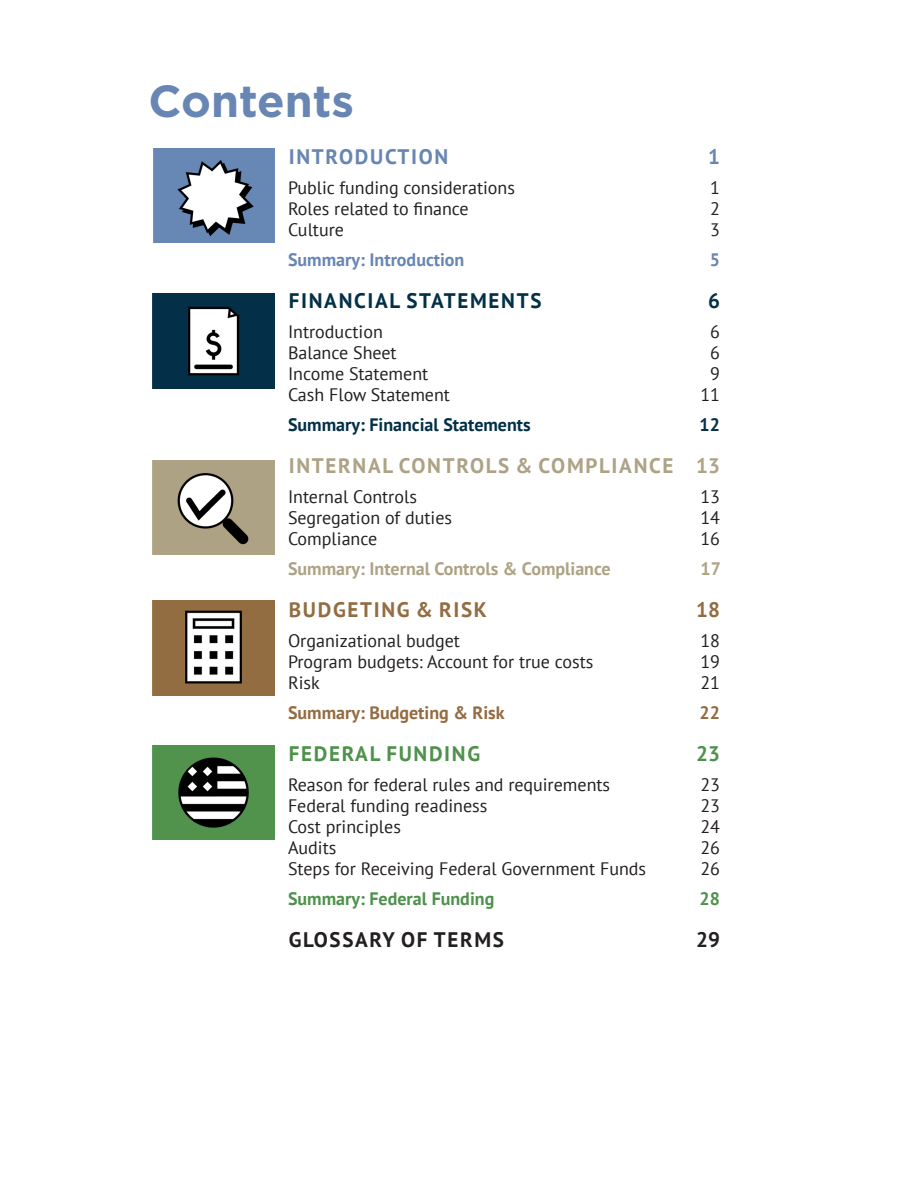
<style>
.page{position:relative;width:918px;height:1188px;background:#fff}
.page>*{position:absolute;margin:0;border:0;box-sizing:border-box;transform-origin:0 0}
.t1{font:700 45px "Gotham";color:#6786b3}
.t2{font:700 21px "PT Sans";letter-spacing:.08em;color:#ada284}
.t3{font:700 21px "PT Sans";letter-spacing:.08em;color:#023047}
.t4{font:700 21px "PT Sans";letter-spacing:.08em;color:#231f20}
.t5{font:700 21px "PT Sans";letter-spacing:.08em;color:#936c41}
.t6{font:700 21px "PT Sans";letter-spacing:.08em;color:#4e914c}
.TOC-heading{font:700 21px "PT Sans";letter-spacing:.08em;color:#6786b3}
.t7{font:18px "PT Sans";color:#231f20}
.t8{font:700 18px "PT Sans";color:#ada284}
.t9{font:700 18px "PT Sans";color:#023047}
.t10{font:700 18px "PT Sans";color:#936c41}
.t11{font:700 18px "PT Sans";color:#4e914c}
.t12{font:700 18px "PT Sans";color:#6786b3}
</style>
<div class="page">
<img style="left:153px;top:294px;width:121px;height:94px">
<img style="left:153px;top:601px;width:121px;height:94px">
<img style="left:153px;top:460px;width:121px;height:95px">
<img style="left:153px;top:745px;width:121px;height:95px">
<img style="left:153px;top:148px;width:122px;height:95px">
<p class="t1" style="left:148px;top:71px;width:207px">Contents</p>
<p class="TOC-heading" style="left:289px;top:143px;width:161px">INTRODUCTION</p>
<p class="TOC-heading" style="left:708px;top:143px;width:13px">1</p>
<p class="t7" style="left:288px;top:176px;width:229px">Public funding considerations</p>
<p class="t7" style="left:710px;top:176px;width:11px">1</p>
<p class="t7" style="left:288px;top:197px;width:182px">Roles related to finance</p>
<p class="t7" style="left:710px;top:197px;width:11px">2</p>
<p class="t7" style="left:288px;top:218px;width:57px">Culture</p>
<p class="t7" style="left:710px;top:218px;width:11px">3</p>
<p class="t12" style="left:288px;top:248px;width:178px">Summary: Introduction</p>
<p class="t12" style="left:710px;top:248px;width:12px">5</p>
<p class="t3" style="left:289px;top:287px;width:254px">FINANCIAL STATEMENTS</p>
<p class="t3" style="left:708px;top:287px;width:13px">6</p>
<p class="t7" style="left:288px;top:320px;width:96px">Introduction</p>
<p class="t7" style="left:710px;top:320px;width:11px">6</p>
<p class="t7" style="left:288px;top:341px;width:110px">Balance Sheet</p>
<p class="t7" style="left:710px;top:341px;width:11px">6</p>
<p class="t7" style="left:288px;top:362px;width:142px">Income Statement</p>
<p class="t7" style="left:710px;top:362px;width:11px">9</p>
<p class="t7" style="left:288px;top:383px;width:164px">Cash Flow Statement</p>
<p class="t7" style="left:700px;top:383px;width:21px">11</p>
<p class="t9" style="left:288px;top:413px;width:244px">Summary: Financial Statements</p>
<p class="t9" style="left:700px;top:413px;width:22px">12</p>
<p class="t2" style="left:289px;top:452px;width:433px">INTERNAL CONTROLS &amp; COMPLIANCE 13</p>
<p class="t7" style="left:288px;top:485px;width:130px">Internal Controls</p>
<p class="t7" style="left:700px;top:485px;width:21px">13</p>
<p class="t7" style="left:288px;top:506px;width:166px">Segregation of duties</p>
<p class="t7" style="left:700px;top:506px;width:21px">14</p>
<p class="t7" style="left:288px;top:527px;width:91px">Compliance</p>
<p class="t7" style="left:700px;top:527px;width:21px">16</p>
<p class="t8" style="left:288px;top:557px;width:324px">Summary: Internal Controls &amp; Compliance</p>
<p class="t8" style="left:701px;top:557px;width:22px">17</p>
<p class="t5" style="left:289px;top:596px;width:200px">BUDGETING &amp; RISK</p>
<p class="t5" style="left:696px;top:596px;width:25px">18</p>
<p class="t7" style="left:288px;top:629px;width:174px">Organizational budget</p>
<p class="t7" style="left:700px;top:629px;width:21px">18</p>
<p class="t7" style="left:288px;top:650px;width:307px">Program budgets: Account for true costs</p>
<p class="t7" style="left:700px;top:650px;width:21px">19</p>
<p class="t7" style="left:288px;top:671px;width:33px">Risk</p>
<p class="t7" style="left:700px;top:671px;width:21px">21</p>
<p class="t10" style="left:288px;top:701px;width:218px">Summary: Budgeting &amp; Risk</p>
<p class="t10" style="left:700px;top:701px;width:22px">22</p>
<p class="t6" style="left:289px;top:740px;width:193px">FEDERAL FUNDING</p>
<p class="t6" style="left:696px;top:740px;width:25px">23</p>
<p class="t7" style="left:288px;top:773px;width:324px">Reason for federal rules and requirements</p>
<p class="t7" style="left:700px;top:773px;width:21px">23</p>
<p class="t7" style="left:288px;top:794px;width:201px">Federal funding readiness</p>
<p class="t7" style="left:700px;top:794px;width:21px">23</p>
<p class="t7" style="left:288px;top:815px;width:114px">Cost principles</p>
<p class="t7" style="left:700px;top:815px;width:21px">24</p>
<p class="t7" style="left:288px;top:836px;width:50px">Audits</p>
<p class="t7" style="left:700px;top:836px;width:21px">26</p>
<p class="t7" style="left:288px;top:857px;width:360px">Steps for Receiving Federal Government Funds</p>
<p class="t7" style="left:700px;top:857px;width:21px">26</p>
<p class="t11" style="left:288px;top:887px;width:208px">Summary: Federal Funding</p>
<p class="t11" style="left:700px;top:887px;width:22px">28</p>
<p class="t4" style="left:289px;top:926px;width:217px">GLOSSARY OF TERMS</p>
<p class="t4" style="left:696px;top:926px;width:25px">29</p>
</div>
